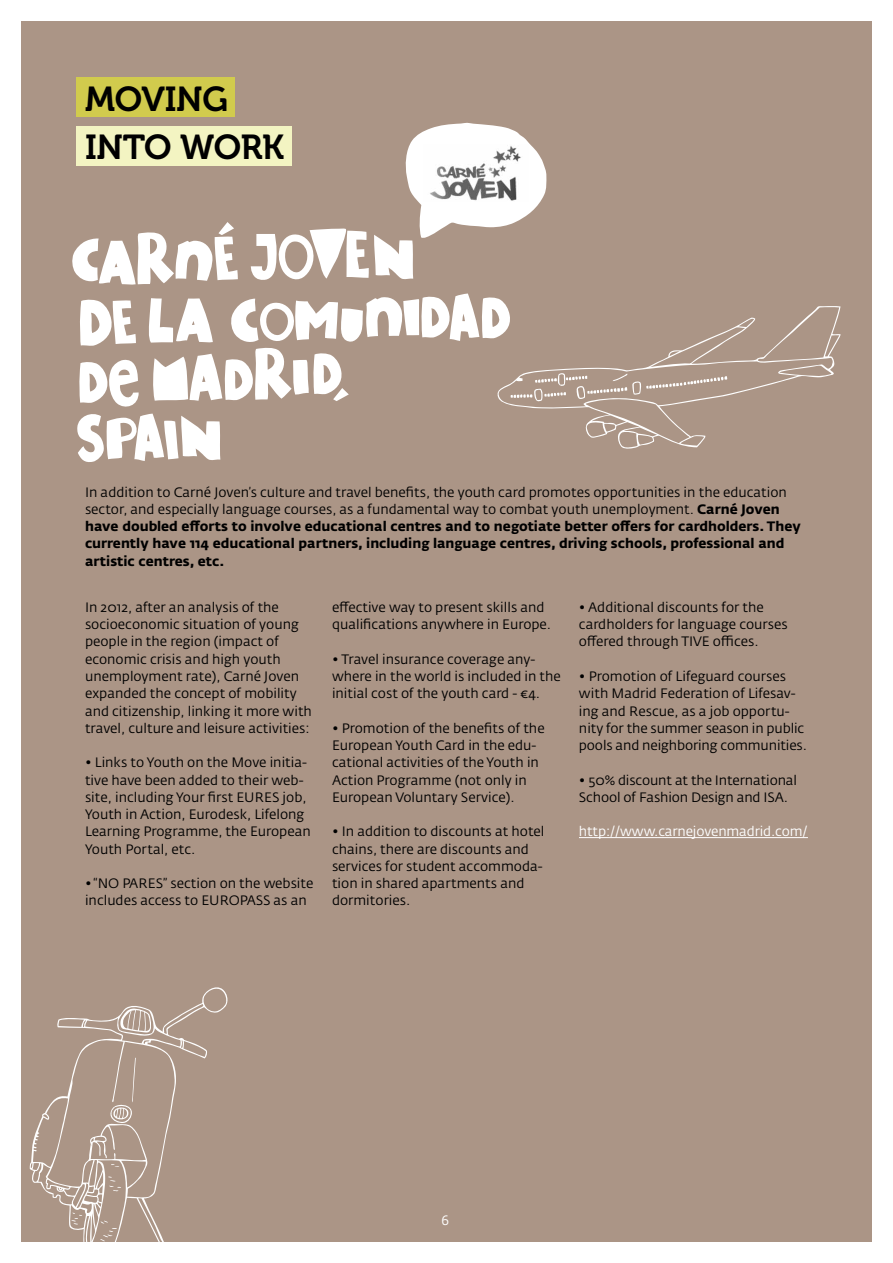
<style>
.page{position:relative;width:893px;height:1263px;background:#fff}
.page>*{position:absolute;margin:0;border:0;box-sizing:border-box;transform-origin:0 0}
.t1{font:34.5px/48px "Museo 700";letter-spacing:-.01em;color:#000}
.t2{font:13.5px/17.2px "Fedra Sans Alt Pro";color:#000}
.t3{font:700 13.5px/17.2px "Fedra Sans Alt Pro";color:#000}
.t4{font:13.5px "Fedra Sans Alt Pro";letter-spacing:-.01em;color:#fff}
.s1{font-weight:400}
</style>
<div class="page">
<div style="left:22px;top:22px;width:850px;height:1220px;background:#ab9586"></div>
<div style="left:77px;top:78px;width:158px;height:39px;background:#d1cb4d"></div>
<div style="left:77px;top:126px;width:215px;height:39px;background:#f3f4c2"></div>
<svg style="left:728px;top:306px;width:113px;height:90px"></svg>
<svg style="left:77px;top:293px;width:651px;height:169px"></svg>
<svg style="left:72px;top:222px;width:166px;height:63px"></svg>
<hr style="left:579px;top:837px;width:229px;height:1px;background:#fff">
<svg style="left:30px;top:987px;width:198px;height:255px"></svg>
<svg style="left:120px;top:1008px;width:32px;height:25px"></svg>
<svg style="left:109px;top:1057px;width:27px;height:67px"></svg>
<svg style="left:111px;top:1164px;width:8px;height:3px"></svg>
<svg style="left:108px;top:1176px;width:13px;height:16px"></svg>
<svg style="left:71px;top:1212px;width:11px;height:13px"></svg>
<svg style="left:100px;top:1220px;width:17px;height:22px"></svg>
<svg style="left:251px;top:123px;width:296px;height:157px"></svg>
<img style="left:423px;top:144px;width:106px;height:58px">
<h1 class="t1" style="left:85px;top:76px;width:201px">MOVING<br>INTO WORK</h1>
<p class="t3" style="left:85px;top:483px;width:717px"><span class="s1">In addition to Carné Joven’s culture and travel benefits, the youth card promotes opportunities in the education sector, and especially language courses, as a fundamental way to combat youth unemployment.</span> Carné Joven have doubled efforts to involve educational centres and to negotiate better offers for cardholders. They currently have 114 educational partners, including language centres, driving schools, professional and artistic centres, etc.</p>
<p class="t2" style="left:85px;top:599px;width:228px">In 2012, after an analysis of the socioeconomic situation of young people in the region (impact of economic crisis and high youth unemployment rate), Carné Joven expanded the concept of mobility and citizenship, linking it more with travel, culture and leisure activities:</p>
<p class="t2" style="left:85px;top:754px;width:227px">• Links to Youth on the Move initia&shy;tive have been added to their web&shy;site, including Your first EURES job,<br>Youth in Action, Eurodesk, Lifelong<br>Learning Programme, the European<br>Youth Portal, etc.</p>
<p class="t2" style="left:85px;top:875px;width:230px">• “NO PARES” section on the website includes access to EUROPASS as an</p>
<p class="t2" style="left:579px;top:599px;width:210px">• Additional discounts for the cardholders for language courses offered through TIVE offices.</p>
<p class="t2" style="left:579px;top:668px;width:229px">• Promotion of Lifeguard courses with Madrid Federation of Lifesav&shy;ing and Rescue, as a job opportu&shy;nity for the summer season in public pools and neighboring communities.</p>
<p class="t2" style="left:579px;top:771px;width:220px">• 50% discount at the International<br>School of Fashion Design and ISA.</p>
<p class="t4" style="left:579px;top:823px;width:230px">http://www.carnejovenmadrid.com/</p>
<p class="t2" style="left:332px;top:599px;width:221px">effective way to present skills and qualifications anywhere in Europe.</p>
<p class="t2" style="left:332px;top:650px;width:230px">• Travel insurance coverage any&shy;where in the world is included in the initial cost of the youth card - €4.</p>
<p class="t2" style="left:332px;top:719px;width:214px">• Promotion of the benefits of the<br>European Youth Card in the edu&shy;cational activities of the Youth in<br>Action Programme (not only in<br>European Voluntary Service).</p>
<p class="t2" style="left:332px;top:823px;width:214px">• In addition to discounts at hotel chains, there are discounts and services for student accommoda&shy;tion in shared apartments and dormitories.</p>
<p class="t4" style="left:441px;top:1212px;width:9px">6</p>
</div>
